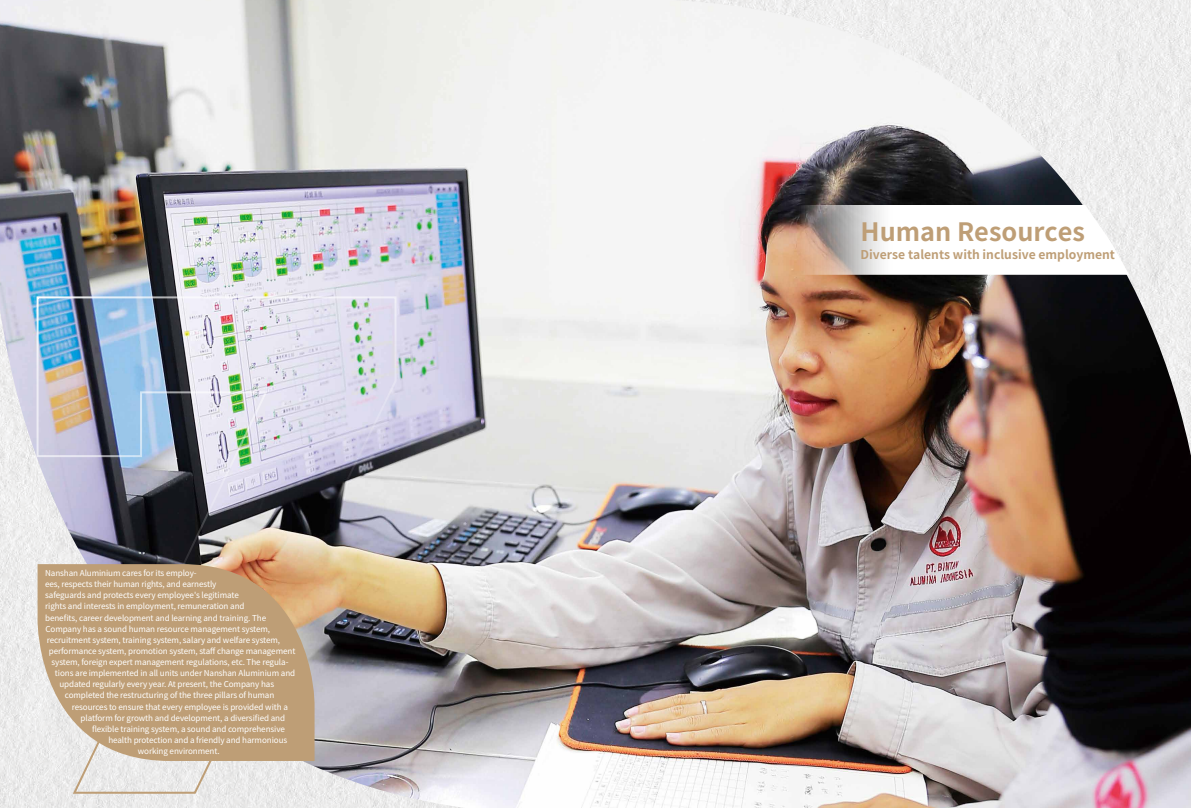
<style>
.page{position:relative;width:1191px;height:808px;background:#fff}
.page>*{position:absolute;margin:0;border:0;box-sizing:border-box;transform-origin:0 0}
.t1{font:700 25.3px "Source Han Sans SC";color:#be9e76}
.t2{font:700 12.1px "Source Han Sans SC";color:#be9e76}
.t3{font:8.1px "Source Han Sans SC";letter-spacing:-.01em;color:#fff}
</style>
<div class="page">
<img style="left:0;top:0;width:1191px;height:808px">
<svg style="left:797px;top:205px;width:332px;height:70px"></svg>
<svg style="left:71px;top:761px;width:211px;height:34px"></svg>
<img style="left:36px;top:295px;width:361px;height:327px">
<svg style="left:38px;top:564px;width:276px;height:197px;background:#c2a37d"></svg>
<p class="t3" style="left:45px;top:568px;width:153px">Nanshan Aluminium cares for its employ-</p>
<p class="t3" style="left:45px;top:580px;width:173px">ees, respects their human rights, and earnestly</p>
<p class="t3" style="left:45px;top:591px;width:195px">safeguards and protects every employee's legitimate</p>
<p class="t3" style="left:45px;top:602px;width:201px">rights and interests in employment, remuneration and</p>
<p class="t3" style="left:45px;top:613px;width:222px">benefits, career development and learning and training. The</p>
<p class="t3" style="left:46px;top:624px;width:226px">Company has a sound human resource management system,</p>
<p class="t3" style="left:47px;top:635px;width:235px">recruitment system, training system, salary and welfare system,</p>
<p class="t3" style="left:49px;top:646px;width:248px">performance system, promotion system, staff change management</p>
<p class="t3" style="left:51px;top:657px;width:238px">system, foreign expert management regulations, etc. The regula-</p>
<p class="t3" style="left:55px;top:669px;width:242px">tions are implemented in all units under Nanshan Aluminium and</p>
<p class="t3" style="left:59px;top:680px;width:216px">updated regularly every year. At present, the Company has</p>
<p class="t3" style="left:65px;top:691px;width:211px">completed the restructuring of the three pillars of human</p>
<p class="t3" style="left:72px;top:702px;width:218px">resources to ensure that every employee is provided with a</p>
<p class="t3" style="left:81px;top:713px;width:206px">platform for growth and development, a diversified and</p>
<p class="t3" style="left:92px;top:724px;width:194px">flexible training system, a sound and comprehensive</p>
<p class="t3" style="left:108px;top:735px;width:180px">health protection and a friendly and harmonious</p>
<p class="t3" style="left:138px;top:746px;width:83px">working environment.</p>
<h1 class="t1" style="left:860px;top:217px;width:226px">Human Resources</h1>
<h2 class="t2" style="left:860px;top:248px;width:256px">Diverse talents with inclusive employment</h2>
</div>
